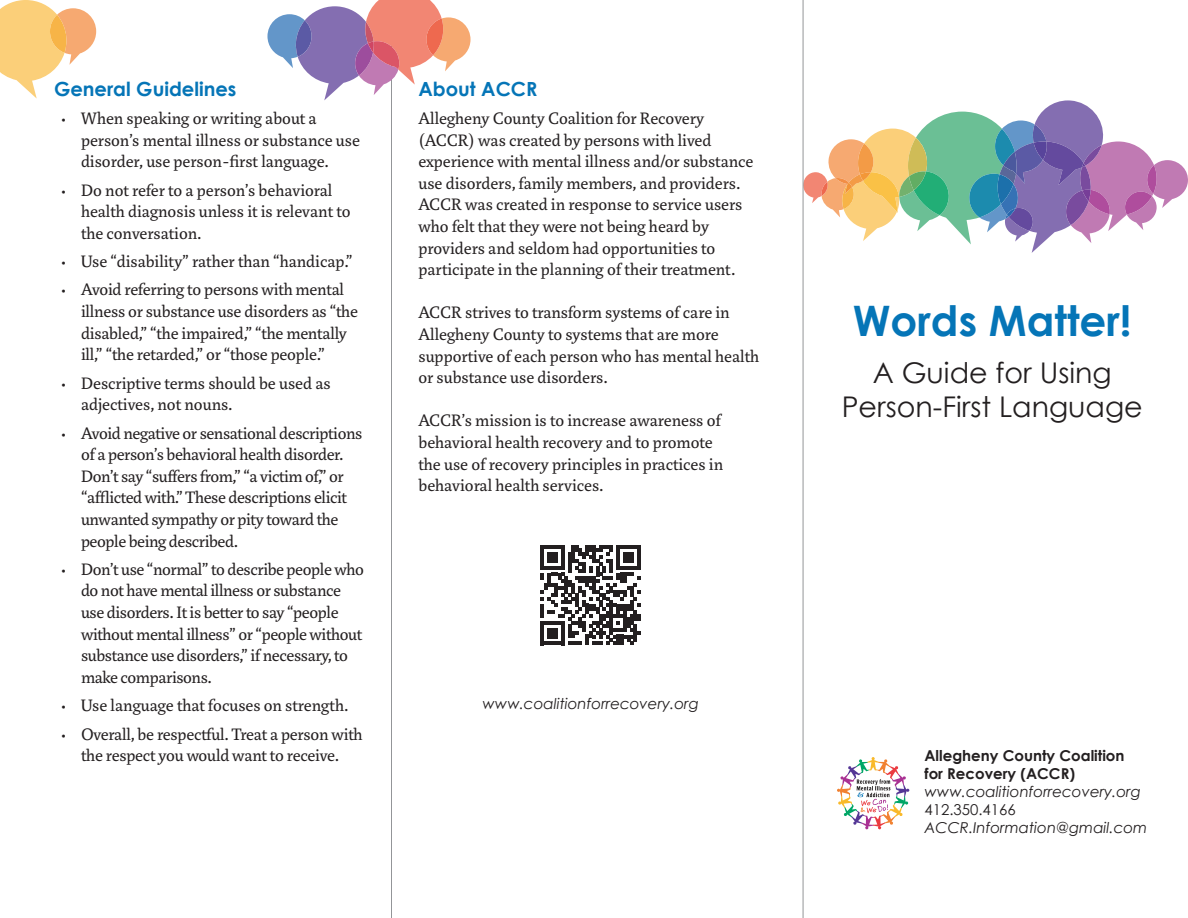
<style>
.page{position:relative;width:1188px;height:918px;background:#fff}
.page>*{position:absolute;margin:0;border:0;box-sizing:border-box;transform-origin:0 0}
.t1{font:700 42px "Century Gothic";color:#0575b7}
.t2{font:28.5px "Century Gothic";color:#231f20}
.body_headers{font:700 19.5px "Century Gothic";color:#0575b7}
.t3{font:18px/21.6px "Marat Pro";letter-spacing:-.005em;color:#231f20}
.t4{font:italic 15px "Century Gothic";color:#231f20}
.t5{font:700 15px/18px "Century Gothic";color:#231f20}
.t6{font:15px "Century Gothic";color:#231f20}
.s1{font-size:16.5px}
</style>
<div class="page">
<svg style="left:837px;top:757px;width:72px;height:72px"></svg>
<svg style="left:804px;top:100px;width:384px;height:153px"></svg>
<svg style="left:541px;top:545px;width:100px;height:100px"></svg>
<hr style="left:391px;top:0;width:1px;height:918px;background:#939598">
<hr style="left:803px;top:0;width:1px;height:918px;background:#939598">
<svg style="left:267px;top:0;width:204px;height:100px"></svg>
<svg style="left:0;top:0;width:96px;height:99px"></svg>
<p class="body_headers" style="left:54px;top:74px;width:184px">General Guidelines</p>
<p class="t3" style="left:81px;top:108px;width:280px;text-indent:-20px"><span class="s1">•</span> When speaking or writing about a person’s mental illness or substance use disorder, use person-first language.</p>
<p class="t3" style="left:81px;top:179px;width:271px;text-indent:-20px"><span class="s1">•</span> Do not refer to a person’s behavioral health diagnosis unless it is relevant to the conversation.</p>
<p class="t3" style="left:61px;top:251px;width:294px"><span class="s1">•</span> Use “disability” rather than “handicap.”</p>
<p class="t3" style="left:81px;top:279px;width:279px;text-indent:-20px"><span class="s1">•</span> Avoid referring to persons with mental illness or substance use disorders as “the disabled,” “the impaired,” “the mentally ill,” “the retarded,” or “those people.”</p>
<p class="t3" style="left:81px;top:372px;width:251px;text-indent:-20px"><span class="s1">•</span> Descriptive terms should be used as adjectives, not nouns.</p>
<p class="t3" style="left:81px;top:422px;width:283px;text-indent:-20px"><span class="s1">•</span> Avoid negative or sensational descriptions of a person’s behavioral health disorder.<br>Don’t say “suffers from,” “a victim of,” or “afflicted with.” These descriptions elicit unwanted sympathy or pity toward the people being described.</p>
<p class="t3" style="left:81px;top:559px;width:285px;text-indent:-20px"><span class="s1">•</span> Don’t use “normal” to describe people who do not have mental illness or substance use disorders. It is better to say “people without mental illness” or “people without substance use disorders,” if necessary, to make comparisons.</p>
<p class="t3" style="left:61px;top:695px;width:289px"><span class="s1">•</span> Use language that focuses on strength.</p>
<p class="t3" style="left:61px;top:723px;width:303px;text-align:center"><span class="s1">•</span> Overall, be respectful. Treat a person with the respect you would want to receive.</p>
<p class="body_headers" style="left:418px;top:74px;width:120px">About ACCR</p>
<p class="t3" style="left:418px;top:108px;width:336px">Allegheny County Coalition for Recovery (ACCR) was created by persons with lived experience with mental illness and/or substance use disorders, family members, and providers.<br>ACCR was created in response to service users who felt that they were not being heard by providers and seldom had opportunities to participate in the planning of their treatment.</p>
<p class="t3" style="left:418px;top:302px;width:342px">ACCR strives to transform systems of care in Allegheny County to systems that are more supportive of each person who has mental health or substance use disorders.</p>
<p class="t3" style="left:418px;top:410px;width:306px">ACCR’s mission is to increase awareness of behavioral health recovery and to promote the use of recovery principles in practices in behavioral health services.</p>
<p class="t4" style="left:482px;top:693px;width:218px">www.coalitionforrecovery.org</p>
<p class="t1" style="left:853px;top:288px;width:280px">Words Matter!</p>
<p class="t2" style="left:873px;top:353px;width:240px">A Guide for Using</p>
<p class="t2" style="left:842px;top:387px;width:302px">Person-First Language</p>
<p class="t5" style="left:924px;top:746px;width:202px">Allegheny County Coalition for Recovery (ACCR)</p>
<p class="t4" style="left:924px;top:781px;width:218px">www.coalitionforrecovery.org</p>
<p class="t6" style="left:924px;top:799px;width:93px">412.350.4166</p>
<p class="t4" style="left:924px;top:817px;width:224px">ACCR.Information@gmail.com</p>
</div>
